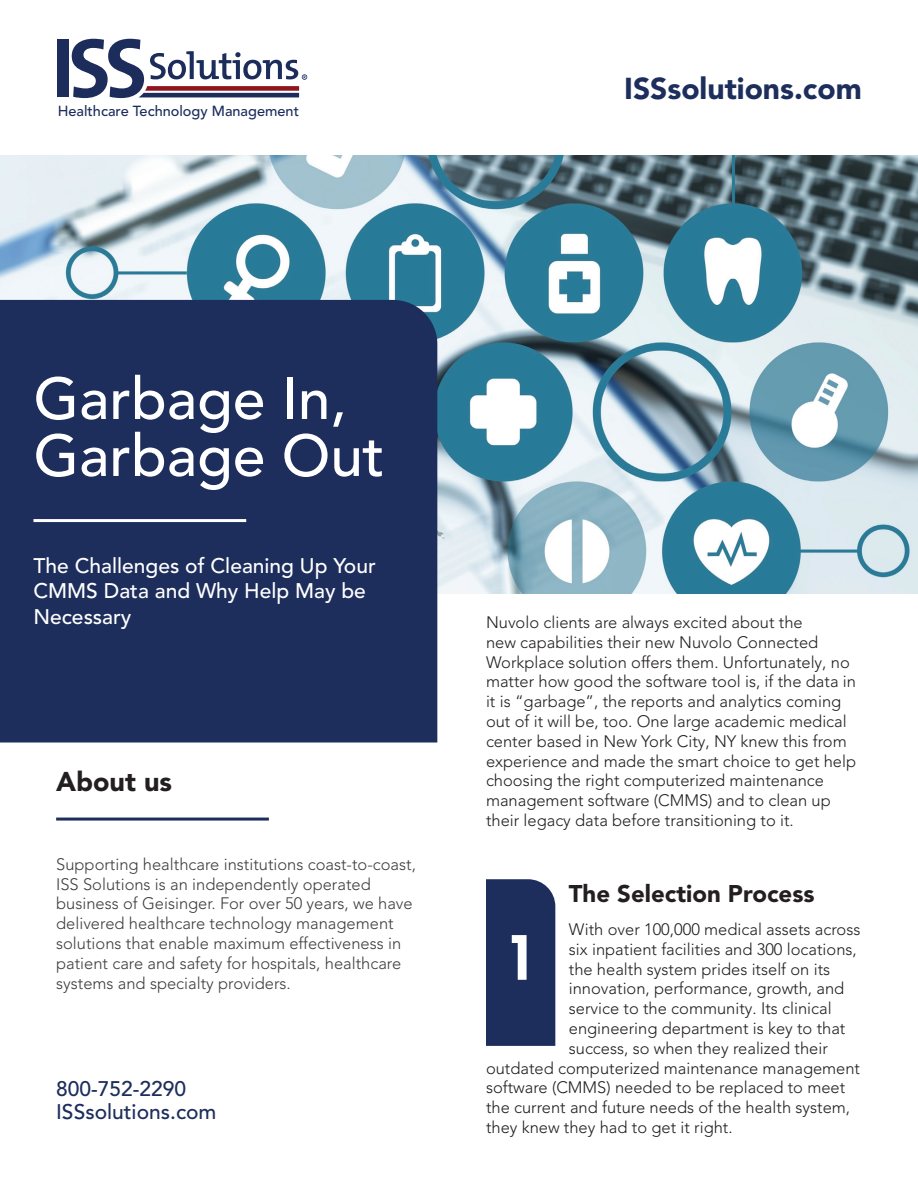
<style>
.page{position:relative;width:918px;height:1188px;background:#fff}
.page>*{position:absolute;margin:0;border:0;box-sizing:border-box;transform-origin:0 0}
.t1{font:500 58.5px/57px "Avenir LT Pro";color:#fff}
.t2{font:900 30px "Avenir LT Pro";color:#1d2e5c}
.t3{font:900 27px "Avenir LT Pro";color:#231f20}
.t4{font:900 24px "Avenir LT Pro";color:#231f20}
.t5{font:500 21px/25.2px "Avenir LT Pro";color:#fff}
.t6{font:500 21px/22.5px "Avenir LT Pro";color:#1d2e5c}
.t7{font:300 16.5px/19.8px "Avenir LT Pro";color:#231f20}
.t8{font:300 16.5px/19.8px "Avenir LT Pro";color:#3e3e3f}
.t9{font:500 14.55px "Avenir LT Pro";color:#1c2d5c}
</style>
<div class="page">
<img style="left:0;top:156px;width:918px;height:438px">
<div style="left:0;top:300px;width:437px;height:443px;background:#1d2e5c"></div>
<div style="left:58px;top:40px;width:11px;height:57px;background:#1c2d5c"></div>
<svg style="left:72px;top:39px;width:235px;height:59px"></svg>
<hr style="left:33px;top:519px;width:213px;height:3px;background:#fff">
<hr style="left:56px;top:818px;width:213px;height:3px;background:#1d2e5c">
<div style="left:486px;top:879px;width:69px;height:167px;background:#1d2e5c"></div>
<p class="t9" style="left:58px;top:102px;width:243px">Healthcare Technology Management</p>
<h2 class="t2" style="left:624px;top:70px;width:239px">ISSsolutions.com</h2>
<h1 class="t1" style="left:33px;top:371px;width:353px">Garbage In,<br>Garbage Out</h1>
<p class="t5" style="left:33px;top:554px;width:344px">The Challenges of Cleaning Up Your<br>CMMS Data and Why Help May be<br>Necessary</p>
<h3 class="t3" style="left:56px;top:765px;width:117px">About us</h3>
<p class="t8" style="left:56px;top:854px;width:361px">Supporting healthcare institutions coast-to-coast, ISS Solutions is an independently operated business of Geisinger. For over 50 years, we have delivered healthcare technology management solutions that enable maximum effectiveness in patient care and safety for hospitals, healthcare systems and specialty providers.</p>
<p class="t6" style="left:56px;top:1078px;width:162px">800-752-2290<br>ISSsolutions.com</p>
<p class="t7" style="left:486px;top:613px;width:372px">Nuvolo clients are always excited about the<br>new capabilities their new Nuvolo Connected Workplace solution offers them. Unfortunately, no matter how good the software tool is, if the data in it is “garbage”, the reports and analytics coming out of it will be, too. One large academic medical center based in New York City, NY knew this from experience and made the smart choice to get help choosing the right computerized maintenance management software (CMMS) and to clean up their legacy data before transitioning to it.</p>
<h3 class="t4" style="left:569px;top:879px;width:247px">The Selection Process</h3>
<p class="t7" style="left:569px;top:919px;width:293px">With over 100,000 medical assets across</p>
<p class="t7" style="left:569px;top:939px;width:290px">six inpatient facilities and 300 locations,</p>
<p class="t7" style="left:569px;top:959px;width:263px">the health system prides itself on its</p>
<p class="t7" style="left:569px;top:979px;width:277px">innovation, performance, growth, and</p>
<p class="t7" style="left:569px;top:999px;width:264px">service to the community. Its clinical</p>
<p class="t7" style="left:569px;top:1018px;width:278px">engineering department is key to that</p>
<p class="t7" style="left:569px;top:1038px;width:260px">success, so when they realized their</p>
<p class="t7" style="left:486px;top:1058px;width:376px">outdated computerized maintenance management</p>
<p class="t7" style="left:486px;top:1078px;width:361px">software (CMMS) needed to be replaced to meet</p>
<p class="t7" style="left:486px;top:1098px;width:366px">the current and future needs of the health system,</p>
<p class="t7" style="left:486px;top:1117px;width:248px">they knew they had to get it right.</p>
</div>
